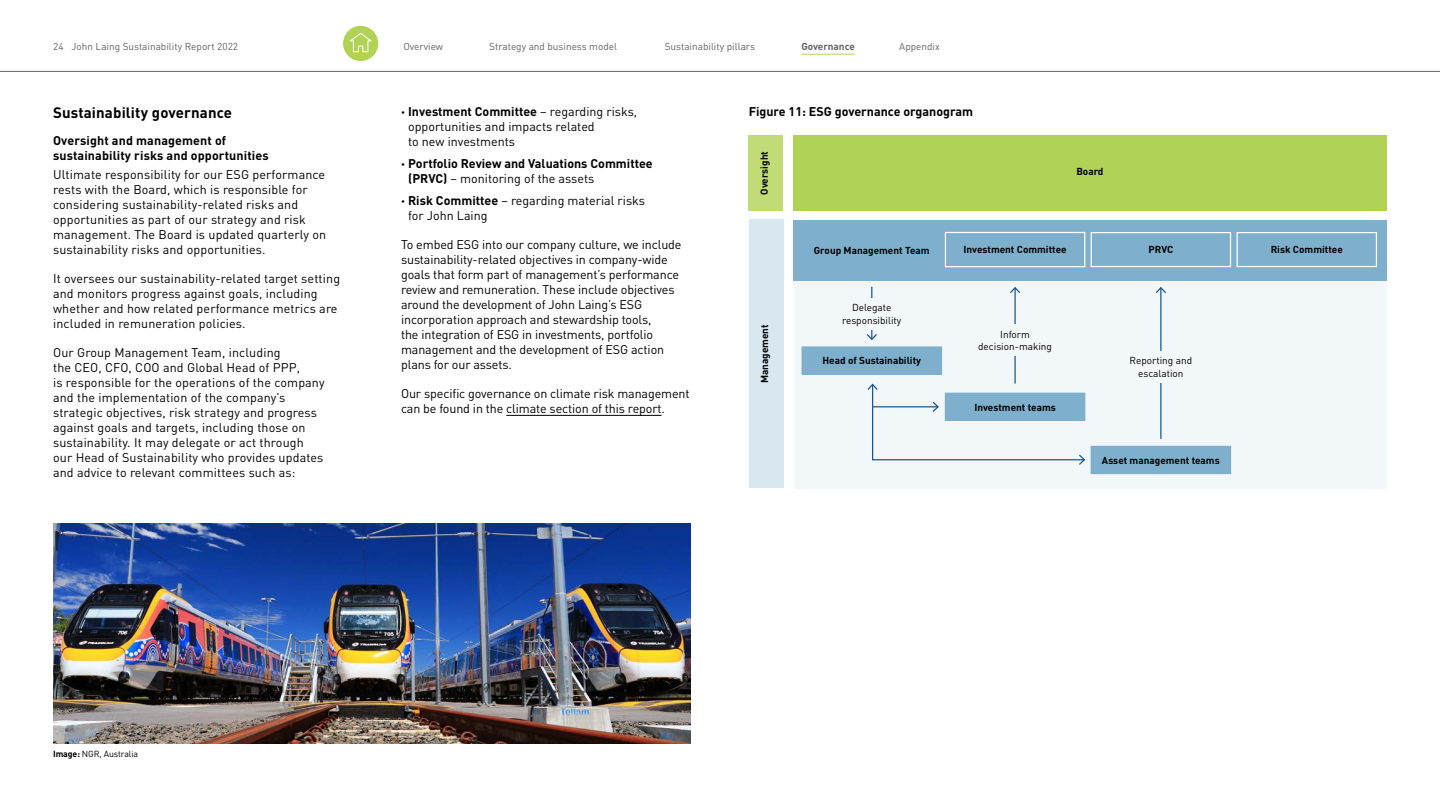
<style>
.page{position:relative;width:1440px;height:810px;background:#fff}
.page>*{position:absolute;margin:0;border:0;box-sizing:border-box;transform-origin:0 0}
.t1{font:700 15px "DINOT";letter-spacing:.01em;color:#000}
.t2{font:12.5px/15px "DINOT";letter-spacing:.01em;color:#000}
.t3{font:12.5px/15px "DINOT";letter-spacing:-.01em;color:#000}
.t4{font:700 12.5px/15px "DINOT";color:#000}
.t5{font:700 10px "DINOT";color:#000}
.t6{font:10px "DINOT";color:#636467}
.t7{font:10px/12.5px "DINOT";color:#000;text-align:center}
.t8{font:700 10px "DINOT";color:#636467}
.t9{font:8.75px "DINOT";letter-spacing:-.01em;color:#000}
.s1{font-size:7.5px}
.s2{font-weight:700}
.s3{font-weight:400;font-size:7.5px}
.s4{font-weight:400}
</style>
<div class="page">
<hr style="left:506px;top:415px;width:156px;height:1px;background:#000">
<div style="left:343px;top:26px;width:35px;height:35px;background:#b1d355;border-radius:50%"></div>
<svg style="left:349px;top:33px;width:23px;height:19px"></svg>
<img style="left:53px;top:524px;width:637px;height:219px">
<img style="left:748px;top:135px;width:639px;height:354px">
<div style="left:794px;top:223px;width:593px;height:265px;background:#f2f7fa"></div>
<div style="left:749px;top:219px;width:34px;height:269px;background:#d8e7f0"></div>
<div style="left:794px;top:220px;width:593px;height:61px;background:#7eb0cd"></div>
<div style="left:802px;top:347px;width:139px;height:27px;background:#7eb0cd"></div>
<div style="left:802px;top:346px;width:140px;height:29px;border:1px solid #7eb0cd"></div>
<div style="left:1091px;top:446px;width:140px;height:28px;background:#7eb0cd"></div>
<div style="left:945px;top:232px;width:140px;height:35px;border:1px solid #fff"></div>
<div style="left:1091px;top:232px;width:140px;height:35px;border:1px solid #fff"></div>
<div style="left:1237px;top:232px;width:140px;height:35px;border:1px solid #fff"></div>
<hr style="left:871px;top:287px;width:1px;height:52px;background:#1b5691">
<svg style="left:866px;top:333px;width:11px;height:8px"></svg>
<hr style="left:1014px;top:288px;width:2px;height:96px;background:#1b5691">
<svg style="left:1010px;top:287px;width:10px;height:7px"></svg>
<hr style="left:1160px;top:288px;width:2px;height:151px;background:#1b5691">
<svg style="left:1155px;top:287px;width:11px;height:7px"></svg>
<svg style="left:867px;top:383px;width:219px;height:82px"></svg>
<div style="left:826px;top:298px;width:92px;height:31px;background:#f2f7fa"></div>
<div style="left:969px;top:324px;width:92px;height:32px;background:#f2f7fa"></div>
<div style="left:1115px;top:351px;width:92px;height:32px;background:#f2f7fa"></div>
<hr style="left:802px;top:54px;width:53px;height:1px;background:#b1d355">
<hr style="left:0;top:71px;width:1440px;height:1px;background:#636467">
<p class="t6" style="left:53px;top:40px;width:187px">24 John Laing Sustainability Report 2022</p>
<h3 class="t1" style="left:53px;top:103px;width:181px">Sustainability governance</h3>
<h4 class="t4" style="left:53px;top:133px;width:217px">Oversight and management of sustainability risks and opportunities</h4>
<p class="t2" style="left:53px;top:166px;width:274px">Ultimate responsibility for our ESG performance rests with the Board, which is responsible for considering sustainability-related risks and opportunities as part of our strategy and risk management. The Board is updated quarterly on sustainability risks and opportunities.</p>
<p class="t2" style="left:53px;top:271px;width:288px">It oversees our sustainability-related target setting and monitors progress against goals, including whether and how related performance metrics are included in remuneration policies.</p>
<p class="t2" style="left:53px;top:345px;width:273px">Our Group Management Team, including<br>the CEO, CFO, COO and Global Head of PPP,<br>is responsible for the operations of the company and the implementation of the company’s strategic objectives, risk strategy and progress against goals and targets, including those on sustainability. It may delegate or act through our Head of Sustainability who provides updates and advice to relevant committees such as:</p>
<p class="t6" style="left:403px;top:40px;width:41px">Overview</p>
<p class="t6" style="left:489px;top:40px;width:129px">Strategy and business model</p>
<p class="t6" style="left:665px;top:40px;width:92px">Sustainability pillars</p>
<p class="t8" style="left:801px;top:39px;width:55px">Governance</p>
<p class="t6" style="left:899px;top:40px;width:42px">Appendix</p>
<p class="t2" style="left:408px;top:104px;width:231px;text-indent:-7px"><span class="s1">•</span> <span class="s2">Investment Committee</span> – regarding risks, opportunities and impacts related<br>to new investments</p>
<p class="t4" style="left:408px;top:156px;width:246px;text-indent:-7px"><span class="s3">•</span> Portfolio Review and Valuations Committee (PRVC) <span class="s4">– monitoring of the assets</span></p>
<p class="t2" style="left:408px;top:193px;width:238px;text-indent:-7px"><span class="s1">•</span> <span class="s2">Risk Committee</span> – regarding material risks for John Laing</p>
<p class="t3" style="left:401px;top:237px;width:282px">To embed ESG into our company culture, we include sustainability-related objectives in company-wide goals that form part of management’s performance review and remuneration. These include objectives around the development of John Laing’s ESG incorporation approach and stewardship tools,<br>the integration of ESG in investments, portfolio management and the development of ESG action plans for our assets.</p>
<p class="t3" style="left:401px;top:386px;width:290px">Our specific governance on climate risk management can be found in the climate section of this report.</p>
<p class="t4" style="left:749px;top:103px;width:226px">Figure 11: ESG governance organogram</p>
<p class="t5" style="left:758px;top:195px;width:45px;rotate:-90deg">Oversight</p>
<p class="t5" style="left:1076px;top:165px;width:29px">Board</p>
<p class="t5" style="left:758px;top:383px;width:61px;rotate:-90deg">Management</p>
<p class="t5" style="left:814px;top:244px;width:117px">Group Management Team</p>
<p class="t5" style="left:963px;top:243px;width:105px">Investment Committee</p>
<p class="t5" style="left:1149px;top:243px;width:26px">PRVC</p>
<p class="t5" style="left:1271px;top:243px;width:74px">Risk Committee</p>
<p class="t7" style="left:842px;top:301px;width:61px">Delegate responsibility</p>
<p class="t5" style="left:822px;top:354px;width:100px">Head of Sustainability</p>
<p class="t7" style="left:978px;top:328px;width:75px">Inform decision-making</p>
<p class="t5" style="left:974px;top:400px;width:83px">Investment teams</p>
<p class="t7" style="left:1130px;top:354px;width:64px">Reporting and escalation</p>
<p class="t5" style="left:1102px;top:454px;width:119px">Asset management teams</p>
<p class="t9" style="left:53px;top:748px;width:86px"><span class="s2">Image:</span> NGR, Australia</p>
</div>
